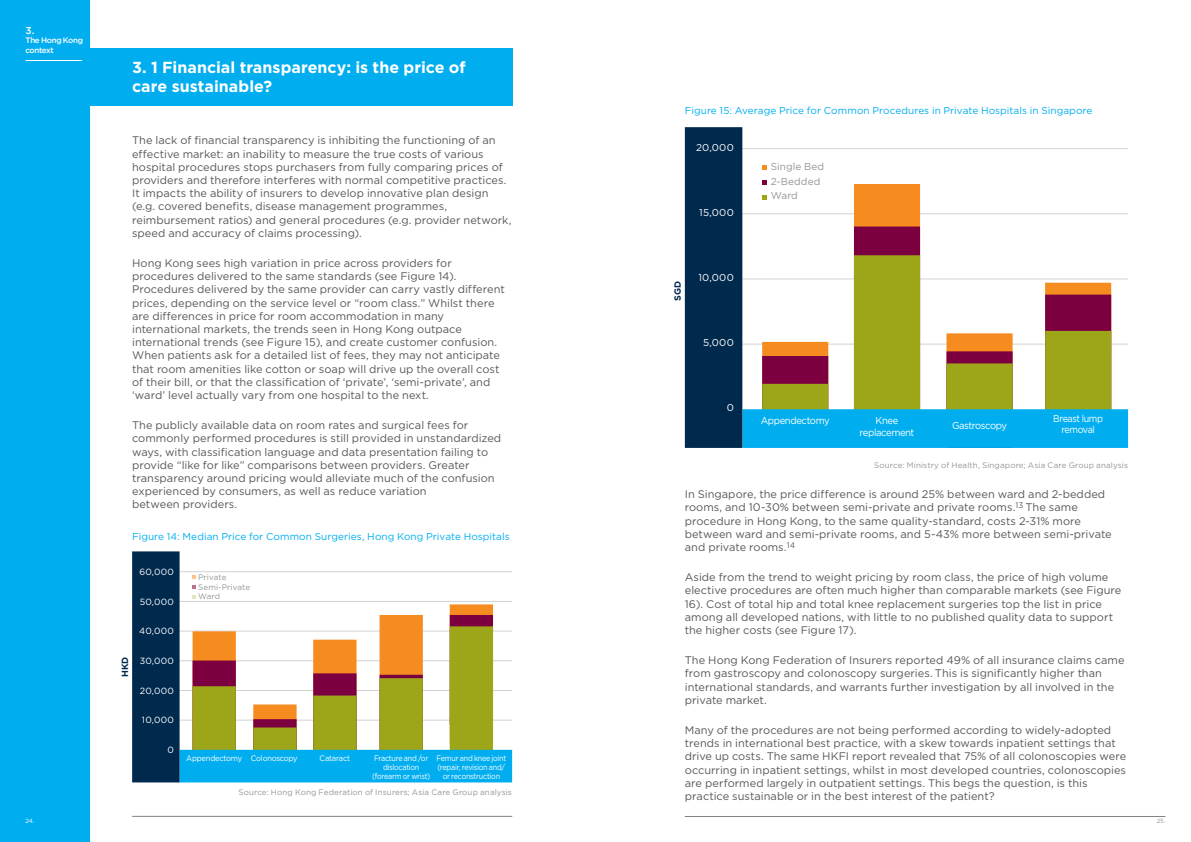
<style>
.page{position:relative;width:1191px;height:842px;background:#fff}
.page>*{position:absolute;margin:0;border:0;box-sizing:border-box;transform-origin:0 0}
.t1{font:700 16px/19.2px "Gotham";color:#fff}
.t2{font:11px/13.2px "Gotham";color:#57585a}
.t3{font:10px "Gotham";letter-spacing:.005em;color:#00aeef}
.t4{font:10px/12px "Gotham";letter-spacing:-.04em;color:#fff;text-align:center;scale:.95 1}
.t5{font:10px "Gotham";letter-spacing:-.04em;color:#fff}
.t6{font:10px/14.8px "Gotham";letter-spacing:.01em;color:#939598}
.t7{font:10px/10px "Gotham";letter-spacing:-.04em;color:#fff;text-align:center;scale:.9 1}
.t8{font:500 10px "Gotham";color:#fff}
.t9{font:9px "Gotham";letter-spacing:.03em;color:#fff}
.t10{font:700 9px "Gotham";color:#00294e}
.t11{font:8px/9.7px "Gotham";letter-spacing:.015em;color:#939598}
.t12{font:8px/9px "Gotham";letter-spacing:-.035em;color:#fff;text-align:center;scale:.9 1}
.t13{font:8px "Gotham";letter-spacing:-.035em;color:#fff;scale:.95 1}
.t14{font:500 8px/9.6px "Gotham";letter-spacing:-.04em;color:#fff}
.t15{font:6px "Gotham";color:#fff}
.t16{font:6px "Gotham";color:#939598}
</style>
<div class="page">
<hr style="left:685px;top:816px;width:480px;height:1px;background:#808285">
<hr style="left:132px;top:816px;width:380px;height:1px;background:#808285">
<div style="left:0;top:0;width:89px;height:842px;background:#00aeef"></div>
<div style="left:43px;top:49px;width:469px;height:57px;background:#00aeef"></div>
<hr style="left:180px;top:720px;width:332px;height:1px;background:#d1d2d4">
<hr style="left:180px;top:690px;width:332px;height:1px;background:#d1d2d4">
<hr style="left:180px;top:660px;width:332px;height:1px;background:#d1d2d4">
<hr style="left:180px;top:631px;width:332px;height:1px;background:#d1d2d4">
<hr style="left:180px;top:601px;width:332px;height:1px;background:#d1d2d4">
<hr style="left:180px;top:571px;width:332px;height:1px;background:#d1d2d4">
<div style="left:192px;top:631px;width:44px;height:139px;background:#f68b1f"></div>
<div style="left:253px;top:704px;width:43px;height:66px;background:#f68b1f"></div>
<div style="left:313px;top:640px;width:43px;height:129px;background:#f68b1f"></div>
<div style="left:379px;top:615px;width:44px;height:139px;background:#f68b1f"></div>
<div style="left:450px;top:604px;width:43px;height:139px;background:#f68b1f"></div>
<div style="left:192px;top:660px;width:44px;height:110px;background:#7c0040"></div>
<div style="left:253px;top:719px;width:43px;height:51px;background:#7c0040"></div>
<div style="left:313px;top:673px;width:43px;height:101px;background:#7c0040"></div>
<div style="left:379px;top:675px;width:44px;height:94px;background:#7c0040"></div>
<div style="left:450px;top:615px;width:43px;height:110px;background:#7c0040"></div>
<div style="left:192px;top:686px;width:44px;height:84px;background:#9da618"></div>
<div style="left:253px;top:727px;width:43px;height:47px;background:#9da618"></div>
<div style="left:313px;top:695px;width:43px;height:75px;background:#9da618"></div>
<div style="left:379px;top:678px;width:44px;height:84px;background:#9da618"></div>
<div style="left:450px;top:626px;width:43px;height:134px;background:#9da618"></div>
<div style="left:180px;top:750px;width:332px;height:32px;background:#00aeef"></div>
<div style="left:132px;top:551px;width:48px;height:231px;background:#00294e"></div>
<hr style="left:742px;top:344px;width:386px;height:1px;background:#d1d2d4">
<hr style="left:742px;top:279px;width:386px;height:1px;background:#d1d2d4">
<hr style="left:742px;top:213px;width:386px;height:1px;background:#d1d2d4">
<hr style="left:742px;top:148px;width:386px;height:1px;background:#d1d2d4">
<div style="left:762px;top:342px;width:66px;height:99px;background:#f68b1f"></div>
<div style="left:854px;top:184px;width:66px;height:236px;background:#f68b1f"></div>
<div style="left:946px;top:333px;width:66px;height:108px;background:#f68b1f"></div>
<div style="left:1045px;top:283px;width:66px;height:157px;background:#f68b1f"></div>
<div style="left:762px;top:356px;width:66px;height:91px;background:#7c0040"></div>
<div style="left:854px;top:226px;width:66px;height:208px;background:#7c0040"></div>
<div style="left:946px;top:351px;width:66px;height:97px;background:#7c0040"></div>
<div style="left:1045px;top:295px;width:66px;height:144px;background:#7c0040"></div>
<div style="left:762px;top:384px;width:66px;height:62px;background:#9da618"></div>
<div style="left:854px;top:255px;width:66px;height:184px;background:#9da618"></div>
<div style="left:946px;top:363px;width:66px;height:83px;background:#9da618"></div>
<div style="left:1045px;top:331px;width:66px;height:103px;background:#9da618"></div>
<div style="left:742px;top:409px;width:386px;height:39px;background:#00aeef"></div>
<div style="left:685px;top:127px;width:57px;height:321px;background:#00294e"></div>
<svg style="left:762px;top:165px;width:5px;height:5px"></svg>
<svg style="left:762px;top:180px;width:5px;height:5px"></svg>
<svg style="left:762px;top:195px;width:5px;height:5px"></svg>
<hr style="left:26px;top:60px;width:56px;height:1px;background:#fff">
<p class="t8" style="left:26px;top:25px;width:11px">3.</p>
<p class="t14" style="left:26px;top:36px;width:59px">The Hong Kong context</p>
<h1 class="t1" style="left:132px;top:57px;width:335px">3. 1 Financial transparency: is the price of care sustainable?</h1>
<p class="t2" style="left:132px;top:134px;width:381px">The lack of financial transparency is inhibiting the functioning of an effective market: an inability to measure the true costs of various hospital procedures stops purchasers from fully comparing prices of providers and therefore interferes with normal competitive practices.<br>It impacts the ability of insurers to develop innovative plan design (e.g. covered benefits, disease management programmes, reimbursement ratios) and general procedures (e.g. provider network, speed and accuracy of claims processing).</p>
<p class="t2" style="left:132px;top:256px;width:374px">Hong Kong sees high variation in price across providers for procedures delivered to the same standards (see Figure 14).<br>Procedures delivered by the same provider can carry vastly different prices, depending on the service level or “room class.” Whilst there are differences in price for room accommodation in many international markets, the trends seen in Hong Kong outpace international trends (see Figure 15), and create customer confusion.<br>When patients ask for a detailed list of fees, they may not anticipate that room amenities like cotton or soap will drive up the overall cost of their bill, or that the classification of ‘private’, ‘semi-private’, and ‘ward’ level actually vary from one hospital to the next.</p>
<p class="t2" style="left:132px;top:418px;width:370px">The publicly available data on room rates and surgical fees for commonly performed procedures is still provided in unstandardized ways, with classification language and data presentation failing to provide “like for like” comparisons between providers. Greater transparency around pricing would alleviate much of the confusion experienced by consumers, as well as reduce variation<br>between providers.</p>
<p class="t3" style="left:132px;top:531px;width:379px">Figure 14: Median Price for Common Surgeries, Hong Kong Private Hospitals</p>
<p class="t10" style="left:120px;top:677px;width:22px;rotate:-90deg">HKD</p>
<p class="t9" style="left:139px;top:567px;width:36px">60,000</p>
<p class="t9" style="left:140px;top:596px;width:36px">50,000</p>
<p class="t9" style="left:139px;top:626px;width:36px">40,000</p>
<p class="t9" style="left:140px;top:656px;width:36px">30,000</p>
<p class="t9" style="left:140px;top:686px;width:36px">20,000</p>
<p class="t9" style="left:142px;top:715px;width:34px">10,000</p>
<p class="t9" style="left:168px;top:745px;width:8px">0</p>
<p class="t11" style="left:198px;top:572px;width:53px">Private<br>Semi-Private<br>Ward</p>
<p class="t13" style="left:186px;top:753px;width:119px">Appendectomy Colonoscopy</p>
<p class="t13" style="left:319px;top:753px;width:34px">Cataract</p>
<p class="t12" style="left:372px;top:753px;width:66px">Fracture and /or dislocation (forearm or wrist)</p>
<p class="t12" style="left:436px;top:753px;width:79px">Femur and knee joint (repair, revision and/ or reconstruction</p>
<p class="t11" style="left:238px;top:787px;width:275px">Source: Hong Kong Federation of Insurers; Asia Care Group analysis</p>
<p class="t3" style="left:685px;top:105px;width:409px">Figure 15: Average Price for Common Procedures in Private Hospitals in Singapore</p>
<p class="t5" style="left:696px;top:142px;width:39px">20,000</p>
<p class="t5" style="left:699px;top:207px;width:36px">15,000</p>
<p class="t10" style="left:672px;top:301px;width:22px;rotate:-90deg">SGD</p>
<p class="t5" style="left:698px;top:272px;width:37px">10,000</p>
<p class="t5" style="left:703px;top:337px;width:32px">5,000</p>
<p class="t5" style="left:726px;top:402px;width:9px">0</p>
<p class="t6" style="left:770px;top:158px;width:55px">Single Bed<br>2-Bedded<br>Ward</p>
<p class="t4" style="left:760px;top:414px;width:74px">Appendectomy</p>
<p class="t4" style="left:859px;top:414px;width:59px">Knee replacement</p>
<p class="t4" style="left:952px;top:419px;width:59px">Gastroscopy</p>
<p class="t7" style="left:1053px;top:414px;width:57px">Breast lump removal</p>
<p class="t11" style="left:874px;top:460px;width:255px">Source: Ministry of Health, Singapore; Asia Care Group analysis</p>
<p class="t2" style="left:685px;top:487px;width:428px">In Singapore, the price difference is around 25% between ward and 2-bedded rooms, and 10-30% between semi-private and private rooms.<sup>13</sup> The same procedure in Hong Kong, to the same quality-standard, costs 2-31% more between ward and semi-private rooms, and 5-43% more between semi-private and private rooms.<sup>14</sup></p>
<p class="t2" style="left:685px;top:570px;width:438px">Aside from the trend to weight pricing by room class, the price of high volume elective procedures are often much higher than comparable markets (see Figure 16). Cost of total hip and total knee replacement surgeries top the list in price among all developed nations, with little to no published quality data to support the higher costs (see Figure 17).</p>
<p class="t2" style="left:685px;top:653px;width:441px">The Hong Kong Federation of Insurers reported 49% of all insurance claims came from gastroscopy and colonoscopy surgeries. This is significantly higher than international standards, and warrants further investigation by all involved in the private market.</p>
<p class="t2" style="left:685px;top:723px;width:443px">Many of the procedures are not being performed according to widely-adopted trends in international best practice, with a skew towards inpatient settings that drive up costs. The same HKFI report revealed that 75% of all colonoscopies were occurring in inpatient settings, whilst in most developed countries, colonoscopies are performed largely in outpatient settings. This begs the question, is this practice sustainable or in the best interest of the patient?</p>
<p class="t15" style="left:26px;top:817px;width:10px">24.</p>
<p class="t16" style="left:1156px;top:817px;width:10px">25.</p>
</div>
